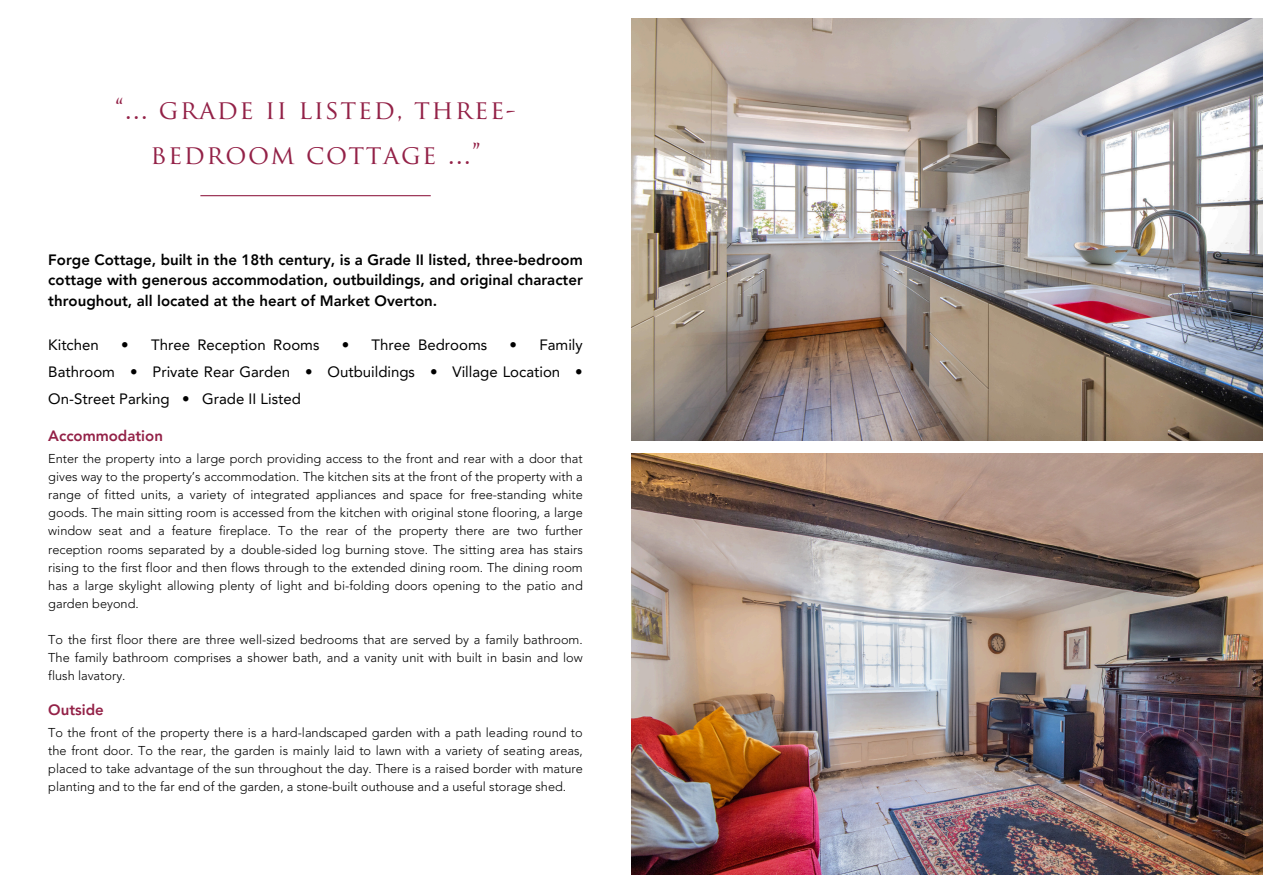
<style>
.page{position:relative;width:1263px;height:894px;background:#fff}
.page>*{position:absolute;margin:0;border:0;box-sizing:border-box;transform-origin:0 0}
.t1{font:26.1px/45px "Trajan Pro";letter-spacing:.055em;color:#932147;text-align:center}
.t2{font:800 15px/20.2px "Avenir LT Pro";color:#000;text-align:justify}
.t3{font:15px/27px "Avenir LT Pro";color:#000;text-align:justify}
.t4{font:800 15px "Avenir LT Pro";color:#932147}
.t5{font:300 12.75px/18px "Avenir";color:#000;text-align:justify}
</style>
<div class="page">
<hr style="left:200px;top:195px;width:231px;height:1px;background:#932147">
<img style="left:631px;top:19px;width:632px;height:421px">
<img style="left:631px;top:453px;width:632px;height:421px">
<h3 class="t1" style="left:115px;top:90px;width:402px">“... GRADE II LISTED, THREE-<br>BEDROOM COTTAGE ...”</h3>
<h2 class="t2" style="left:48px;top:251px;width:536px">Forge Cottage, built in the 18th century, is a Grade II listed, three-bedroom cottage with generous accommodation, outbuildings, and original character throughout, all located at the heart of Market Overton.</h2>
<p class="t3" style="left:48px;top:333px;width:52px">Kitchen</p>
<p class="t3" style="left:121px;top:333px;width:200px">• Three Reception Rooms</p>
<p class="t3" style="left:342px;top:333px;width:147px">• Three Bedrooms</p>
<p class="t3" style="left:48px;top:333px;width:536px;text-indent:461px">• Family Bathroom • Private Rear Garden • Outbuildings • Village Location • On-Street Parking • Grade II Listed</p>
<p class="t4" style="left:48px;top:430px;width:116px">Accommodation</p>
<p class="t5" style="left:48px;top:450px;width:536px">Enter the property into a large porch providing access to the front and rear with a door that gives way to the property’s accommodation. The kitchen sits at the front of the property with a range of fitted units, a variety of integrated appliances and space for free-standing white goods. The main sitting room is accessed from the kitchen with original stone flooring, a large window seat and a feature fireplace. To the rear of the property there are two further reception rooms separated by a double-sided log burning stove. The sitting area has stairs rising to the first floor and then flows through to the extended dining room. The dining room has a large skylight allowing plenty of light and bi-folding doors opening to the patio and garden beyond.</p>
<h2 class="t5" style="left:48px;top:630px;width:536px">To the first floor there are three well-sized bedrooms that are served by a family bathroom.<br>The family bathroom comprises a shower bath, and a vanity unit with built in basin and low flush lavatory.</h2>
<p class="t4" style="left:48px;top:703px;width:57px">Outside</p>
<p class="t5" style="left:48px;top:723px;width:536px">To the front of the property there is a hard-landscaped garden with a path leading round to the front door. To the rear, the garden is mainly laid to lawn with a variety of seating areas, placed to take advantage of the sun throughout the day. There is a raised border with mature planting and to the far end of the garden, a stone-built outhouse and a useful storage shed.</p>
</div>
